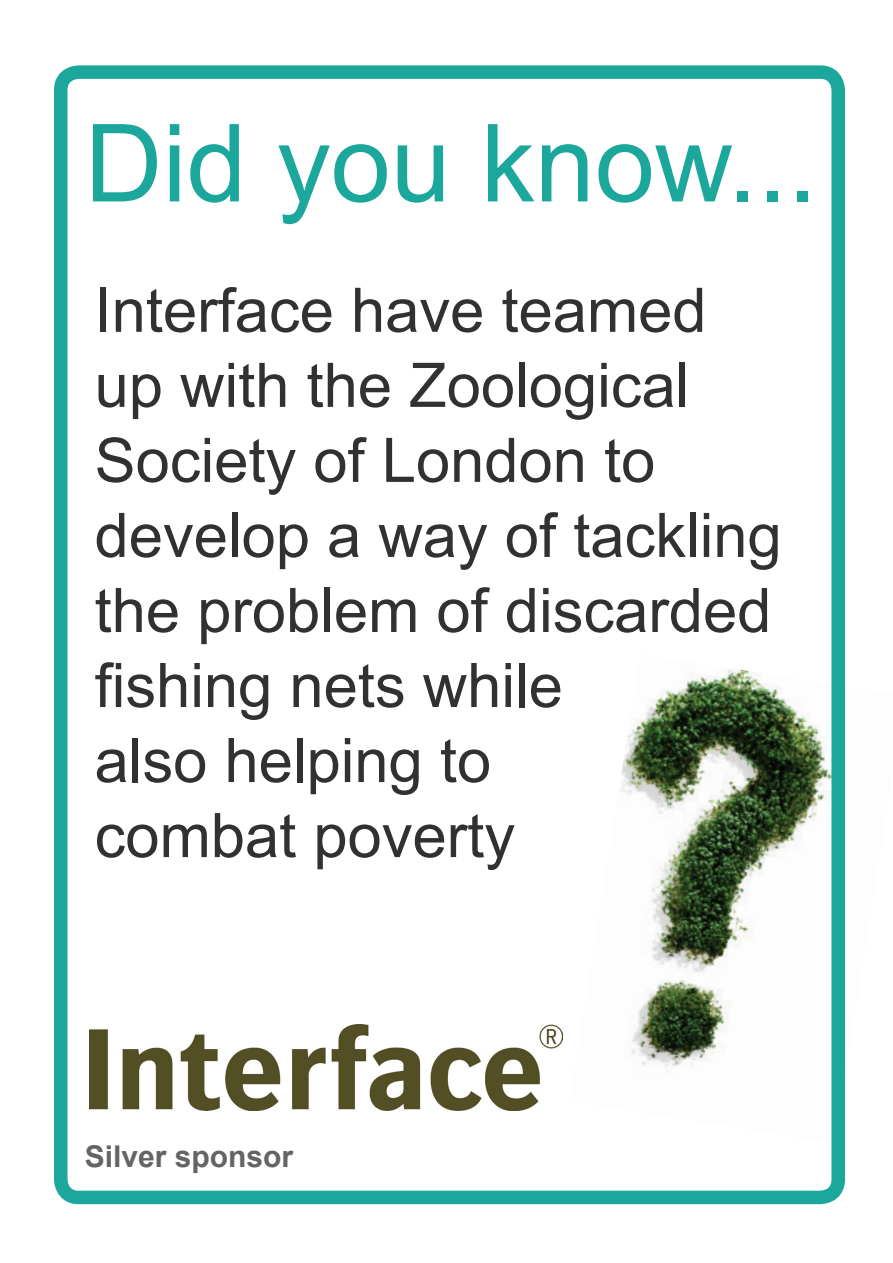
<style>
.page{position:relative;width:893px;height:1263px;background:#fff}
.page>*{position:absolute;margin:0;border:0;box-sizing:border-box;transform-origin:0 0}
.t1{font:108px "Arial";color:#1ca79d}
.t2{font:61.5px/75px "Arial";color:#303131}
.t3{font:700 30px "Arial";color:#646464}
</style>
<div class="page">
<img style="left:620px;top:669px;width:210px;height:403px">
<div style="left:54px;top:65px;width:791px;height:1139px;border:14px solid #1ca79d;border-radius:18px"></div>
<img style="left:90px;top:1024px;width:473px;height:86px">
<h1 class="t1" style="left:85px;top:93px;width:734px">Did you know...</h1>
<p class="t2" style="left:95px;top:273px;width:689px">Interface have teamed up with the Zoological<br>Society of London to develop a way of tackling the problem of discarded fishing nets while<br>also helping to<br>combat poverty</p>
<p class="t3" style="left:85px;top:1137px;width:210px">Silver sponsor</p>
</div>
